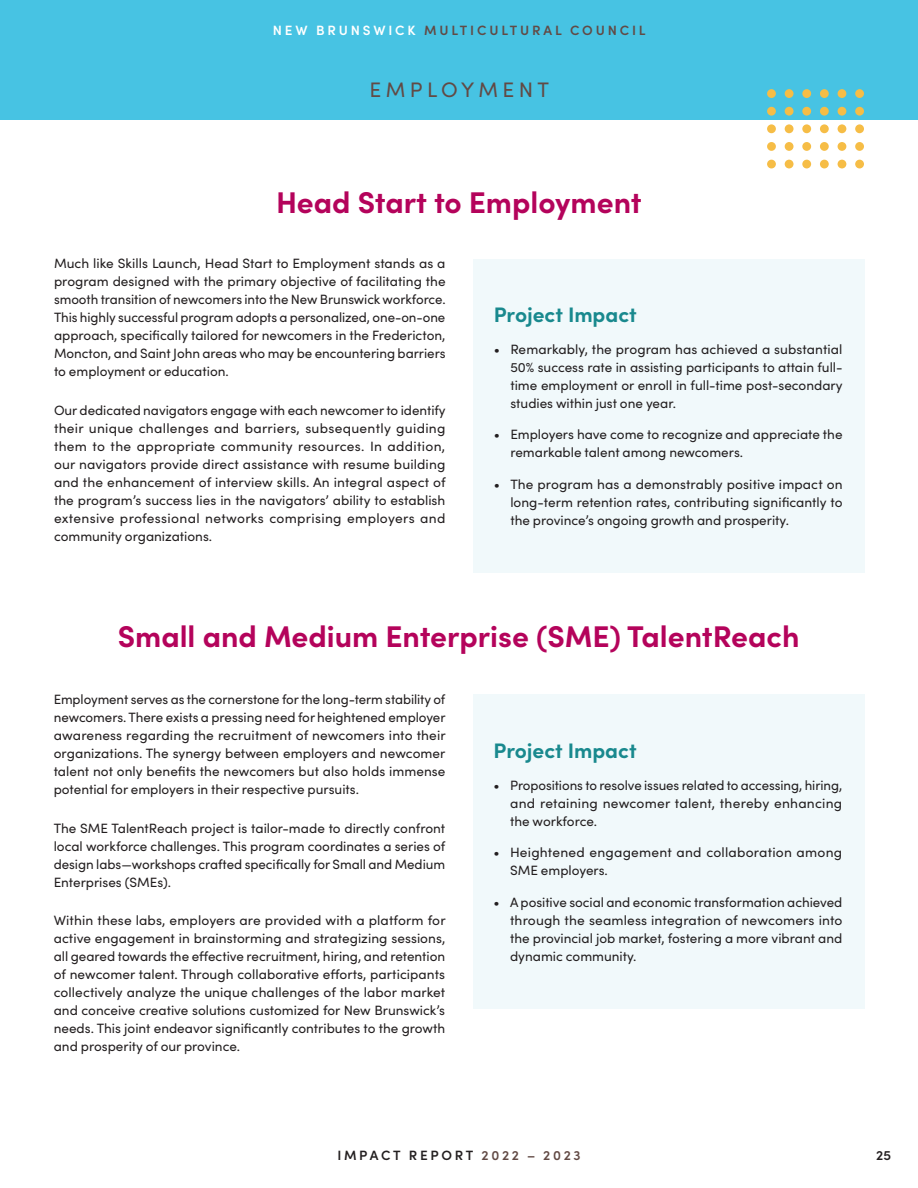
<style>
.page{position:relative;width:918px;height:1188px;background:#fff}
.page>*{position:absolute;margin:0;border:0;box-sizing:border-box;transform-origin:0 0}
.t1{font:700 30px "Sofia Pro";color:#b4035b}
.t2{font:700 21px "Sofia Pro";color:#19898e}
.t3{font:21px "Sofia Pro";letter-spacing:.21em;color:#624a45}
.t4{font:13.5px/18px "Sofia Pro";color:#231f20;text-align:justify}
.t5{font:600 13.5px "Sofia Pro";letter-spacing:.21em;color:#624a45}
.t6{font:600 13.5px "Sofia Pro";letter-spacing:.2em;color:#231f20}
.s1{color:#fff}
.s2{color:#624a45}
</style>
<div class="page">
<div style="left:473px;top:259px;width:392px;height:313px;background:#f1f9fb"></div>
<div style="left:0;top:0;width:918px;height:119px;background:#47c3e3"></div>
<div style="left:838px;top:89px;width:8px;height:9px;background:#f6bd46;border-radius:50%"></div>
<div style="left:838px;top:107px;width:8px;height:9px;background:#f6bd46;border-radius:50%"></div>
<div style="left:838px;top:124px;width:8px;height:9px;background:#f6bd46;border-radius:50%"></div>
<div style="left:838px;top:142px;width:8px;height:9px;background:#f6bd46;border-radius:50%"></div>
<div style="left:838px;top:160px;width:8px;height:8px;background:#f6bd46;border-radius:50%"></div>
<div style="left:820px;top:89px;width:9px;height:9px;background:#f6bd46;border-radius:50%"></div>
<div style="left:820px;top:107px;width:9px;height:9px;background:#f6bd46;border-radius:50%"></div>
<div style="left:820px;top:124px;width:9px;height:9px;background:#f6bd46;border-radius:50%"></div>
<div style="left:820px;top:142px;width:9px;height:9px;background:#f6bd46;border-radius:50%"></div>
<div style="left:820px;top:160px;width:9px;height:8px;background:#f6bd46;border-radius:50%"></div>
<div style="left:855px;top:89px;width:9px;height:9px;background:#f6bd46;border-radius:50%"></div>
<div style="left:855px;top:107px;width:9px;height:9px;background:#f6bd46;border-radius:50%"></div>
<div style="left:855px;top:124px;width:9px;height:9px;background:#f6bd46;border-radius:50%"></div>
<div style="left:855px;top:142px;width:9px;height:9px;background:#f6bd46;border-radius:50%"></div>
<div style="left:855px;top:160px;width:9px;height:8px;background:#f6bd46;border-radius:50%"></div>
<div style="left:802px;top:89px;width:9px;height:9px;background:#f6bd46;border-radius:50%"></div>
<div style="left:802px;top:107px;width:9px;height:9px;background:#f6bd46;border-radius:50%"></div>
<div style="left:802px;top:124px;width:9px;height:9px;background:#f6bd46;border-radius:50%"></div>
<div style="left:802px;top:142px;width:9px;height:9px;background:#f6bd46;border-radius:50%"></div>
<div style="left:802px;top:160px;width:9px;height:8px;background:#f6bd46;border-radius:50%"></div>
<div style="left:785px;top:89px;width:9px;height:9px;background:#f6bd46;border-radius:50%"></div>
<div style="left:785px;top:107px;width:9px;height:9px;background:#f6bd46;border-radius:50%"></div>
<div style="left:785px;top:124px;width:9px;height:9px;background:#f6bd46;border-radius:50%"></div>
<div style="left:785px;top:142px;width:9px;height:9px;background:#f6bd46;border-radius:50%"></div>
<div style="left:785px;top:160px;width:9px;height:8px;background:#f6bd46;border-radius:50%"></div>
<div style="left:767px;top:89px;width:9px;height:9px;background:#f6bd46;border-radius:50%"></div>
<div style="left:767px;top:107px;width:9px;height:9px;background:#f6bd46;border-radius:50%"></div>
<div style="left:767px;top:124px;width:9px;height:9px;background:#f6bd46;border-radius:50%"></div>
<div style="left:767px;top:142px;width:9px;height:9px;background:#f6bd46;border-radius:50%"></div>
<div style="left:767px;top:160px;width:9px;height:8px;background:#f6bd46;border-radius:50%"></div>
<div style="left:473px;top:695px;width:391px;height:314px;background:#f1f9fb"></div>
<p class="t5" style="left:273px;top:20px;width:374px"><span class="s1">NEW BRUNSWICK</span> MULTICULTURAL COUNCIL</p>
<p class="t3" style="left:370px;top:74px;width:181px">EMPLOYMENT</p>
<p class="t1" style="left:276px;top:179px;width:367px">Head Start to Employment</p>
<p class="t4" style="left:54px;top:254px;width:393px">Much like Skills Launch, Head Start to Employment stands as a program designed with the primary objective of facilitating the smooth transition of newcomers into the New Brunswick workforce.<br>This highly successful program adopts a personalized, one-on-one approach, specifically tailored for newcomers in the Fredericton, Moncton, and Saint John areas who may be encountering barriers to employment or education.</p>
<p class="t4" style="left:54px;top:400px;width:393px">Our dedicated navigators engage with each newcomer to identify their unique challenges and barriers, subsequently guiding them to the appropriate community resources. In addition, our navigators provide direct assistance with resume building and the enhancement of interview skills. An integral aspect of the program’s success lies in the navigators’ ability to establish extensive professional networks comprising employers and community organizations.</p>
<p class="t2" style="left:494px;top:298px;width:145px">Project Impact</p>
<p class="t4" style="left:510px;top:339px;width:334px;text-indent:-16px">• Remarkably, the program has achieved a substantial 50% success rate in assisting participants to attain full&shy;time employment or enroll in full-time post-secondary studies within just one year.</p>
<p class="t4" style="left:510px;top:425px;width:334px;text-indent:-16px">• Employers have come to recognize and appreciate the remarkable talent among newcomers.</p>
<p class="t4" style="left:510px;top:474px;width:334px;text-indent:-16px">• The program has a demonstrably positive impact on long-term retention rates, contributing significantly to the province’s ongoing growth and prosperity.</p>
<p class="t1" style="left:118px;top:613px;width:683px">Small and Medium Enterprise (SME) TalentReach</p>
<p class="t4" style="left:54px;top:690px;width:394px">Employment serves as the cornerstone for the long-term stability of newcomers. There exists a pressing need for heightened employer awareness regarding the recruitment of newcomers into their organizations. The synergy between employers and newcomer talent not only benefits the newcomers but also holds immense potential for employers in their respective pursuits.</p>
<p class="t4" style="left:54px;top:818px;width:393px">The SME TalentReach project is tailor-made to directly confront local workforce challenges. This program coordinates a series of design labs—workshops crafted specifically for Small and Medium Enterprises (SMEs).</p>
<p class="t4" style="left:54px;top:910px;width:393px">Within these labs, employers are provided with a platform for active engagement in brainstorming and strategizing sessions, all geared towards the effective recruitment, hiring, and retention of newcomer talent. Through collaborative efforts, participants collectively analyze the unique challenges of the labor market and conceive creative solutions customized for New Brunswick’s needs. This joint endeavor significantly contributes to the growth and prosperity of our province.</p>
<p class="t2" style="left:494px;top:735px;width:145px">Project Impact</p>
<p class="t4" style="left:510px;top:776px;width:334px;text-indent:-16px">• Propositions to resolve issues related to accessing, hiring, and retaining newcomer talent, thereby enhancing the workforce.</p>
<p class="t4" style="left:510px;top:843px;width:334px;text-indent:-16px">• Heightened engagement and collaboration among<br>SME employers.</p>
<p class="t4" style="left:510px;top:893px;width:334px;text-indent:-16px">• A positive social and economic transformation achieved through the seamless integration of newcomers into the provincial job market, fostering a more vibrant and dynamic community.</p>
<p class="t6" style="left:337px;top:1145px;width:245px">IMPACT REPORT <span class="s2">2022 – 2023</span></p>
<p class="t6" style="left:876px;top:1145px;width:16px">25</p>
</div>
